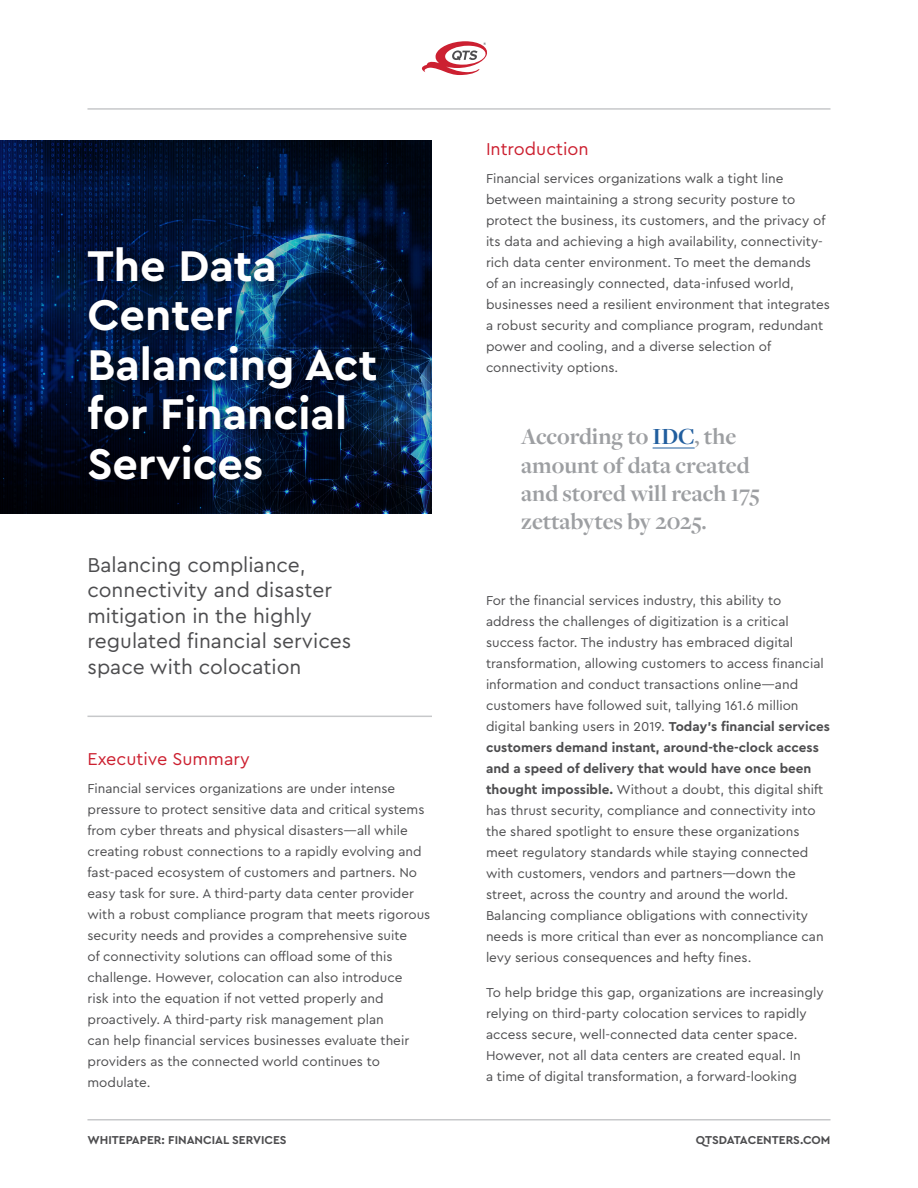
<style>
.page{position:relative;width:918px;height:1188px;background:#fff}
.page>*{position:absolute;margin:0;border:0;box-sizing:border-box;transform-origin:0 0}
.t1{font:700 45px/49.5px "Cera Pro";color:#fff}
.t2{font:700 24px/28.5px "Freight Disp Pro";color:#9d9fa2}
.t3{font:21px/25.5px "Cera Pro";color:#4d4d4f}
.t4{font:18px "Cera Pro";color:#cc2030}
.t5{font:13.5px/21px "Cera Pro";color:#4d4d4f}
.t6{font:700 12px "Cera Pro";color:#4d4d4f}
.s1{color:#215e9e}
.s2{font-weight:700}
</style>
<div class="page">
<hr style="left:87px;top:108px;width:744px;height:2px;background:#c7c8ca">
<hr style="left:87px;top:1119px;width:744px;height:1px;background:#c7c8ca">
<svg style="left:422px;top:41px;width:65px;height:34px"></svg>
<svg style="left:0;top:140px;width:432px;height:373px;background:#021334"></svg>
<div style="left:78px;top:238px;width:317px;height:260px;background:#000;opacity:.75"></div>
<hr style="left:87px;top:716px;width:345px;height:1px;background:#c7c8ca">
<hr style="left:653px;top:448px;width:42px;height:1px;background:#215e9e">
<h1 class="t1" style="left:87px;top:239px;width:291px">The Data<br>Center<br>Balancing Act for Financial<br>Services</h1>
<h3 class="t3" style="left:87px;top:551px;width:265px">Balancing compliance, connectivity and disaster mitigation in the highly regulated financial services space with colocation</h3>
<h3 class="t4" style="left:87px;top:747px;width:164px">Executive Summary</h3>
<p class="t5" style="left:87px;top:777px;width:344px">Financial services organizations are under intense pressure to protect sensitive data and critical systems from cyber threats and physical disasters—all while creating robust connections to a rapidly evolving and fast-paced ecosystem of customers and partners. No easy task for sure. A third-party data center provider with a robust compliance program that meets rigorous security needs and provides a comprehensive suite<br>of connectivity solutions can offload some of this challenge. However, colocation can also introduce<br>risk into the equation if not vetted properly and proactively. A third-party risk management plan<br>can help financial services businesses evaluate their providers as the connected world continues to modulate.</p>
<h3 class="t4" style="left:486px;top:137px;width:104px">Introduction</h3>
<p class="t5" style="left:486px;top:167px;width:346px">Financial services organizations walk a tight line between maintaining a strong security posture to protect the business, its customers, and the privacy of its data and achieving a high availability, connectivity&shy;rich data center environment. To meet the demands<br>of an increasingly connected, data-infused world, businesses need a resilient environment that integrates a robust security and compliance program, redundant power and cooling, and a diverse selection of connectivity options.</p>
<h2 class="t2" style="left:521px;top:422px;width:240px">According to <span class="s1">IDC</span>, the amount of data created and stored will reach 175 zettabytes by 2025.</h2>
<p class="t5" style="left:486px;top:589px;width:345px">For the financial services industry, this ability to address the challenges of digitization is a critical success factor. The industry has embraced digital transformation, allowing customers to access financial information and conduct transactions online—and customers have followed suit, tallying 161.6 million digital banking users in 2019. <span class="s2">Today’s financial services customers demand instant, around-the-clock access and a speed of delivery that would have once been thought impossible.</span> Without a doubt, this digital shift has thrust security, compliance and connectivity into the shared spotlight to ensure these organizations meet regulatory standards while staying connected with customers, vendors and partners—down the street, across the country and around the world.<br>Balancing compliance obligations with connectivity needs is more critical than ever as noncompliance can levy serious consequences and hefty fines.</p>
<p class="t5" style="left:486px;top:981px;width:339px">To help bridge this gap, organizations are increasingly relying on third-party colocation services to rapidly access secure, well-connected data center space.<br>However, not all data centers are created equal. In<br>a time of digital transformation, a forward-looking</p>
<p class="t6" style="left:87px;top:1132px;width:201px">WHITEPAPER: FINANCIAL SERVICES</p>
<p class="t6" style="left:696px;top:1132px;width:136px">QTSDATACENTERS.COM</p>
</div>
